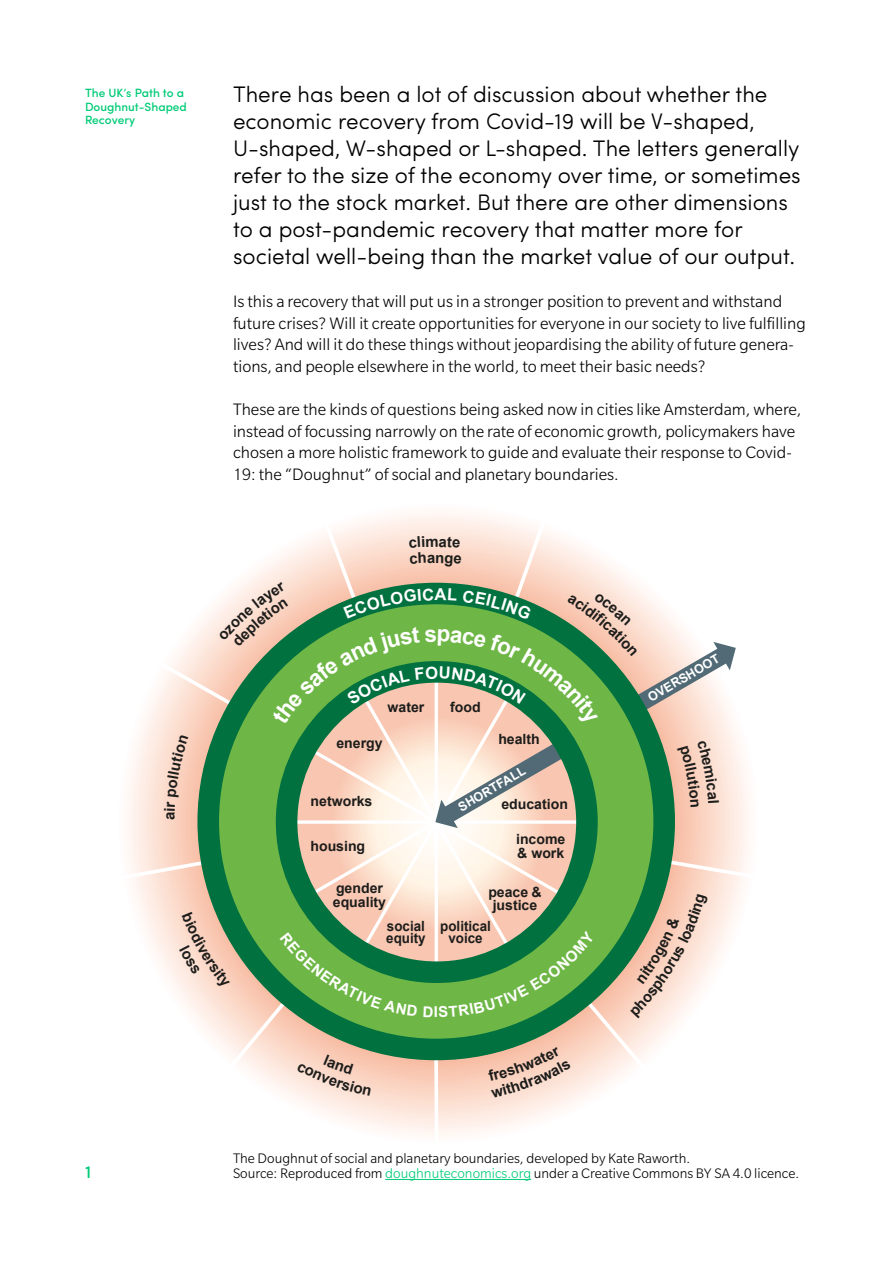
<style>
.page{position:relative;width:893px;height:1263px;background:#fff}
.page>*{position:absolute;margin:0;border:0;box-sizing:border-box;transform-origin:0 0}
.t1{font:300 22.5px/27px "Sofia Pro";color:#000}
.t2{font:300 18px/21.6px "Slate Pro";color:#000}
.t3{font:500 18px "Sofia Pro";color:#00cb77}
.t4{font:300 15px/15px "Slate Pro";color:#000}
.t5{font:700 14.85px "Arial";color:#fff}
.t6{font:700 14.1px/14.1px "Arial";color:#1d1d1b}
.t7{font:700 14.1px/12.5px "Arial";color:#1d1d1b;scale:.95 1}
.t8{font:700 12.6px "Arial";color:#fff}
.t9{font:500 12px/13.5px "Sofia Pro";color:#00cb77}
.s1{color:#00cb77}
</style>
<div class="page">
<svg style="left:111px;top:496px;width:653px;height:654px"></svg>
<svg style="left:113px;top:861px;width:86px;height:22px"></svg>
<svg style="left:674px;top:860px;width:88px;height:21px"></svg>
<svg style="left:674px;top:726px;width:55px;height:97px;background:#fbdacb"></svg>
<svg style="left:199px;top:726px;width:475px;height:334px;background:#bbc79a"></svg>
<div style="left:276px;top:661px;width:322px;height:322px;border:22px solid #00713f;border-radius:50%"></div>
<div style="left:197px;top:583px;width:478px;height:477px;border:22px solid #00713f;border-radius:50%"></div>
<hr style="left:385px;top:1179px;width:146px;height:1px;background:#00cb77">
<svg style="left:164px;top:735px;width:24px;height:84px;background:#fad5c4"></svg>
<svg style="left:677px;top:740px;width:42px;height:67px;background:#fad3c1"></svg>
<svg style="left:139px;top:500px;width:597px;height:226px"></svg>
<svg style="left:179px;top:912px;width:239px;height:184px;background:#adc195"></svg>
<svg style="left:424px;top:894px;width:284px;height:256px"></svg>
<p class="t9" style="left:85px;top:85px;width:103px">The UK’s Path to a<br>Doughnut-Shaped<br>Recovery</p>
<p class="t1" style="left:233px;top:79px;width:569px">There has been a lot of discussion about whether the economic recovery from Covid-19 will be V-shaped, U-shaped, W-shaped or L-shaped. The letters generally refer to the size of the economy over time, or sometimes just to the stock market. But there are other dimensions to a post-pandemic recovery that matter more for societal well-being than the market value of our output.</p>
<p class="t2" style="left:233px;top:291px;width:574px">Is this a recovery that will put us in a stronger position to prevent and withstand future crises? Will it create opportunities for everyone in our society to live fulfilling lives? And will it do these things without jeopardising the ability of future genera&shy;tions, and people elsewhere in the world, to meet their basic needs?</p>
<p class="t2" style="left:233px;top:399px;width:570px">These are the kinds of questions being asked now in cities like Amsterdam, where, instead of focussing narrowly on the rate of economic growth, policymakers have chosen a more holistic framework to guide and evaluate their response to Covid-19: the “Doughnut” of social and planetary boundaries.</p>
<p class="t3" style="left:85px;top:1158px;width:8px">1</p>
<p class="t6" style="left:388px;top:701px;width:38px">water</p>
<p class="t6" style="left:450px;top:701px;width:32px">food</p>
<p class="t6" style="left:336px;top:737px;width:48px">energy</p>
<p class="t6" style="left:498px;top:733px;width:43px">health</p>
<p class="t6" style="left:311px;top:794px;width:63px">networks</p>
<p class="t8" style="left:455px;top:800px;width:77px;rotate:-30deg">SHORTFALL</p>
<p class="t6" style="left:501px;top:797px;width:68px">education</p>
<p class="t6" style="left:310px;top:839px;width:56px">housing</p>
<p class="t6" style="left:516px;top:833px;width:51px">income &amp; work</p>
<p class="t6" style="left:333px;top:882px;width:55px">gender equality</p>
<p class="t6" style="left:488px;top:885px;width:55px;line-height:13.2px;text-align:center">peace &amp; justice</p>
<p class="t7" style="left:386px;top:920px;width:43px">social equity</p>
<p class="t7" style="left:440px;top:920px;width:55px;text-align:center">political voice</p>
<p class="t5" style="left:434px;top:1002px;width:6px">I</p>
<p class="t8" style="left:645px;top:691px;width:82px;rotate:-30deg">OVERSHOOT</p>
<p class="t4" style="left:233px;top:1150px;width:568px">The Doughnut of social and planetary boundaries, developed by Kate Raworth.<br>Source: Reproduced from <span class="s1">doughnuteconomics.org</span> under a Creative Commons BY SA 4.0 licence.</p>
</div>
